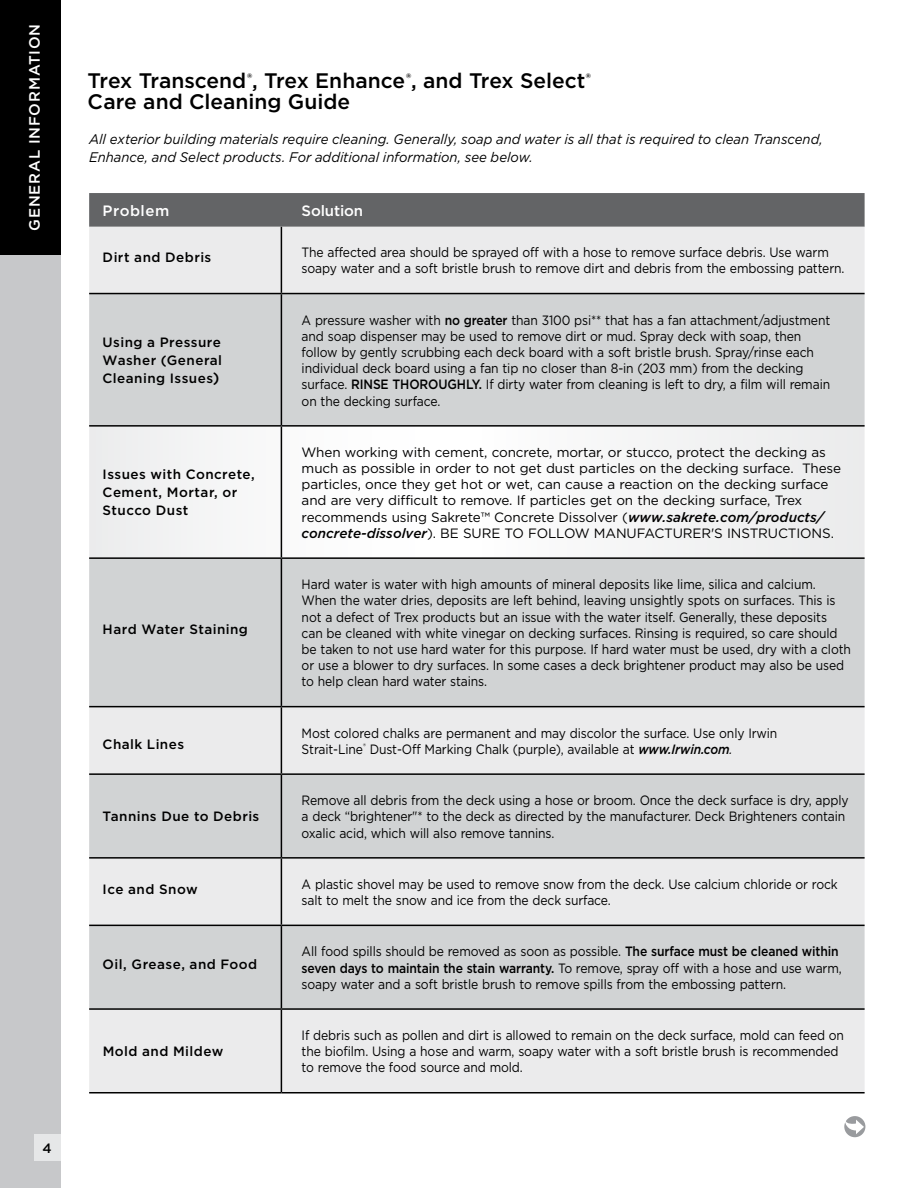
<style>
.page{position:relative;width:918px;height:1188px;background:#fff}
.page>*{position:absolute;margin:0;border:0;box-sizing:border-box;transform-origin:0 0}
.t1{font:500 21px/21px "Gotham";color:#000}
.t2{font:500 15px "Gotham";letter-spacing:.055em;color:#fff}
.t3{font:500 15px "Gotham";letter-spacing:-.01em;color:#fff}
.t4{font:500 15px "Gotham";letter-spacing:.035em;color:#fff}
.t5{font:italic 13.8px/18px "Gotham";letter-spacing:-.005em;color:#000;scale:.95 1}
.t6{font:13.5px/16.2px "Gotham";letter-spacing:-.01em;color:#000;scale:.9 1}
.t7{font:13.5px/16.2px "Gotham";letter-spacing:-.01em;color:#000}
.t8{font:500 13.5px/18px "Gotham";letter-spacing:.035em;color:#000;text-align:justify}
.s1{font-size:15px}
.s2{font-weight:500}
.s3{font-weight:500;font-style:italic}
.s4{font-style:italic}
</style>
<div class="page">
<div style="left:0;top:0;width:61px;height:256px;background:#000"></div>
<div style="left:0;top:256px;width:61px;height:932px;background:#c7c8ca"></div>
<div style="left:34px;top:1134px;width:27px;height:27px;background:#e6e7e8"></div>
<div style="left:89px;top:193px;width:776px;height:34px;background:#636466"></div>
<div style="left:89px;top:227px;width:776px;height:66px;background:#ebebec"></div>
<div style="left:89px;top:294px;width:776px;height:131px;background:#d1d3d4"></div>
<svg style="left:89px;top:427px;width:776px;height:130px"></svg>
<div style="left:89px;top:559px;width:776px;height:147px;background:#d1d3d4"></div>
<div style="left:89px;top:707px;width:776px;height:66px;background:#ebebec"></div>
<div style="left:89px;top:775px;width:776px;height:82px;background:#d1d3d4"></div>
<div style="left:89px;top:859px;width:776px;height:66px;background:#ebebec"></div>
<div style="left:89px;top:926px;width:776px;height:82px;background:#d1d3d4"></div>
<div style="left:89px;top:1010px;width:776px;height:82px;background:#ebebec"></div>
<hr style="left:89px;top:293px;width:192px;height:1px;background:#000">
<hr style="left:281px;top:293px;width:584px;height:1px;background:#000">
<hr style="left:281px;top:294px;width:1px;height:131px;background:#000">
<hr style="left:281px;top:427px;width:1px;height:130px;background:#000">
<hr style="left:281px;top:559px;width:1px;height:147px;background:#000">
<hr style="left:281px;top:706px;width:584px;height:1px;background:#000">
<hr style="left:281px;top:707px;width:1px;height:66px;background:#000">
<hr style="left:89px;top:773px;width:192px;height:2px;background:#000">
<hr style="left:281px;top:773px;width:584px;height:2px;background:#000">
<hr style="left:281px;top:775px;width:1px;height:82px;background:#000">
<hr style="left:89px;top:857px;width:192px;height:2px;background:#000">
<hr style="left:281px;top:857px;width:584px;height:2px;background:#000">
<hr style="left:281px;top:859px;width:1px;height:66px;background:#000">
<hr style="left:89px;top:925px;width:192px;height:1px;background:#000">
<hr style="left:281px;top:925px;width:584px;height:1px;background:#000">
<hr style="left:281px;top:926px;width:1px;height:82px;background:#000">
<hr style="left:89px;top:1008px;width:192px;height:2px;background:#000">
<hr style="left:281px;top:1008px;width:584px;height:2px;background:#000">
<hr style="left:281px;top:1010px;width:1px;height:82px;background:#000">
<hr style="left:281px;top:227px;width:1px;height:66px;background:#000">
<hr style="left:89px;top:706px;width:192px;height:1px;background:#000">
<hr style="left:89px;top:425px;width:192px;height:2px;background:#000">
<hr style="left:281px;top:425px;width:584px;height:2px;background:#000">
<hr style="left:89px;top:557px;width:192px;height:2px;background:#000">
<hr style="left:281px;top:557px;width:584px;height:2px;background:#000">
<hr style="left:89px;top:1092px;width:192px;height:1px;background:#000">
<hr style="left:281px;top:1092px;width:584px;height:1px;background:#000">
<div style="left:844px;top:1116px;width:21px;height:21px;background:#999b9e;border-radius:50%"></div>
<svg style="left:845px;top:1120px;width:19px;height:14px"></svg>
<p class="t2" style="left:25px;top:231px;width:209px;rotate:-90deg">GENERAL INFORMATION</p>
<p class="t8" style="left:43px;top:1139px;width:11px">4</p>
<h1 class="t1" style="left:88px;top:70px;width:505px">Trex Transcend<sup>®</sup>, Trex Enhance<sup>®</sup>, and Trex Select<sup>®<br></sup>Care and Cleaning Guide</h1>
<p class="t5" style="left:89px;top:130px;width:774px">All exterior building materials require cleaning. Generally, soap and water is all that is required to clean Transcend,<br>Enhance, and Select products. For additional information, see below.</p>
<p class="t4" style="left:103px;top:201px;width:68px">Problem</p>
<p class="t3" style="left:302px;top:201px;width:63px">Solution</p>
<p class="t8" style="left:103px;top:248px;width:110px">Dirt and Debris</p>
<p class="t6" style="left:302px;top:244px;width:605px">The affected area should be sprayed off with a hose to remove surface debris. Use warm soapy water and a soft bristle brush to remove dirt and debris from the embossing pattern.</p>
<p class="t8" style="left:103px;top:333px;width:121px">Using a Pressure Washer (General Cleaning Issues<span class="s1">)</span></p>
<p class="t8" style="left:103px;top:465px;width:154px;text-align:left">Issues with Concrete,<br>Cement, Mortar, or<br>Stucco Dust</p>
<p class="t8" style="left:103px;top:620px;width:147px">Hard Water Staining</p>
<p class="t6" style="left:302px;top:311px;width:589px">A pressure washer with <span class="s2">no greater</span> than 3100 psi** that has a fan attachment/adjustment and soap dispenser may be used to remove dirt or mud. Spray deck with soap, then follow by gently scrubbing each deck board with a soft bristle brush. Spray/rinse each individual deck board using a fan tip no closer than 8-in (203 mm) from the decking surface. <span class="s2">RINSE THOROUGHLY.</span> If dirty water from cleaning is left to dry, a film will remain on the decking surface.</p>
<p class="t7" style="left:302px;top:444px;width:541px">When working with cement, concrete, mortar, or stucco, protect the decking as much as possible in order to not get dust particles on the decking surface. These particles, once they get hot or wet, can cause a reaction on the decking surface and are very difficult to remove. If particles get on the decking surface, Trex recommends using Sakrete™ Concrete Dissolver (<span class="s3">www.sakrete.com/products/ concrete-dissolver</span>). BE SURE TO FOLLOW MANUFACTURER'S INSTRUCTIONS.</p>
<p class="t6" style="left:302px;top:576px;width:612px">Hard water is water with high amounts of mineral deposits like lime, silica and calcium.<br>When the water dries, deposits are left behind, leaving unsightly spots on surfaces. This is not a defect of Trex products but an issue with the water itself. Generally, these deposits can be cleaned with white vinegar on decking surfaces. Rinsing is required, so care should be taken to not use hard water for this purpose. If hard water must be used, dry with a cloth or use a blower to dry surfaces. In some cases a deck brightener product may also be used to help clean hard water stains.</p>
<p class="t8" style="left:103px;top:735px;width:83px">Chalk Lines</p>
<p class="t6" style="left:302px;top:725px;width:530px">Most colored chalks are permanent and may discolor the surface. Use only Irwin<br>Strait-Line<sup>®</sup> Dust-Off Marking Chalk (purple), available at <span class="s3">www.Irwin.com</span><span class="s4">.</span></p>
<p class="t8" style="left:103px;top:807px;width:158px">Tannins Due to Debris</p>
<p class="t6" style="left:302px;top:792px;width:609px">Remove all debris from the deck using a hose or broom. Once the deck surface is dry, apply a deck “brightener"* to the deck as directed by the manufacturer. Deck Brighteners contain oxalic acid, which will also remove tannins.</p>
<p class="t8" style="left:103px;top:880px;width:97px">Ice and Snow</p>
<p class="t6" style="left:302px;top:876px;width:597px">A plastic shovel may be used to remove snow from the deck. Use calcium chloride or rock salt to melt the snow and ice from the deck surface.</p>
<p class="t8" style="left:103px;top:955px;width:156px">Oil, Grease, and Food</p>
<p class="t8" style="left:103px;top:1042px;width:122px">Mold and Mildew</p>
<p class="t6" style="left:302px;top:943px;width:602px">All food spills should be removed as soon as possible. <span class="s2">The surface must be cleaned within seven days to maintain the stain warranty.</span> To remove, spray off with a hose and use warm, soapy water and a soft bristle brush to remove spills from the embossing pattern.</p>
<p class="t6" style="left:302px;top:1027px;width:604px">If debris such as pollen and dirt is allowed to remain on the deck surface, mold can feed on the biofilm. Using a hose and warm, soapy water with a soft bristle brush is recommended to remove the food source and mold.</p>
</div>
